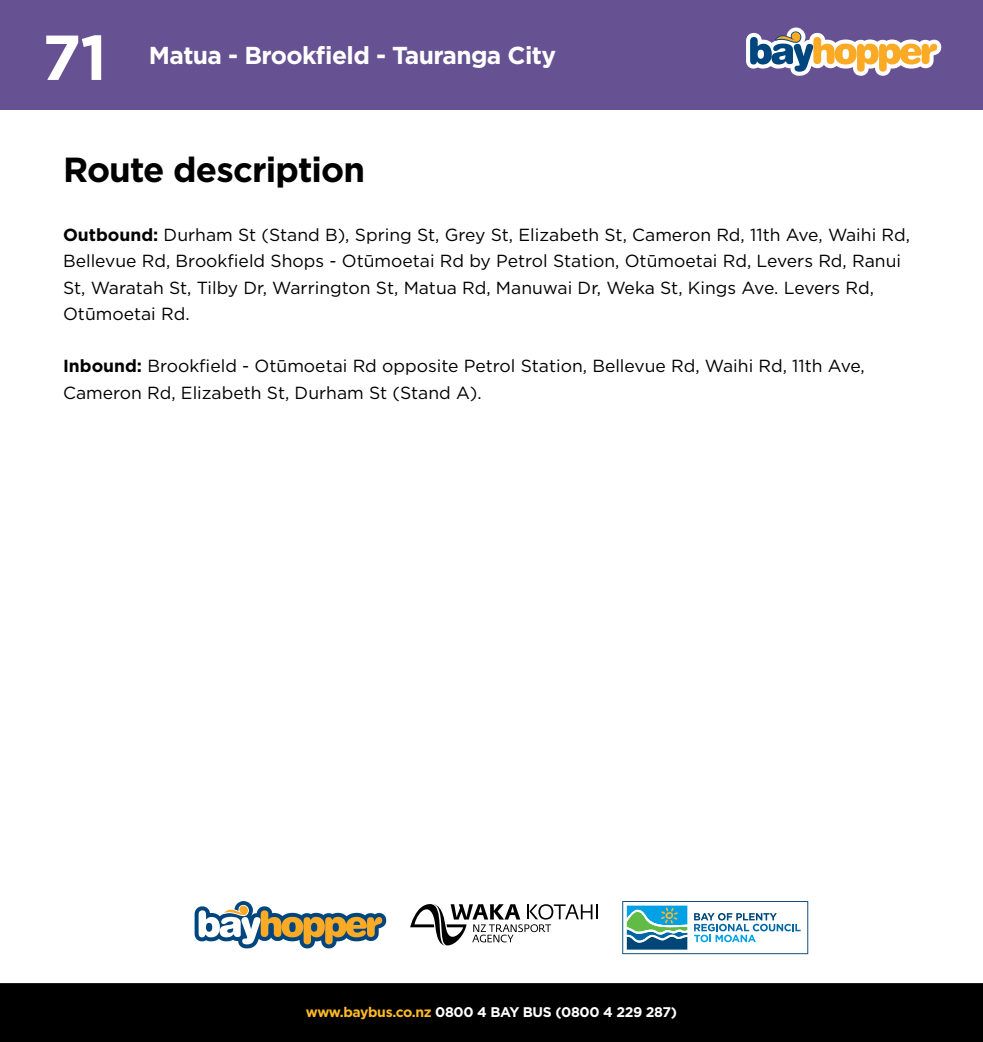
<style>
.page{position:relative;width:983px;height:1042px;background:#fff}
.page>*{position:absolute;margin:0;border:0;box-sizing:border-box;transform-origin:0 0}
.t1{font:700 63.35px "Gotham";color:#fff}
.t2{font:700 34.82px "Gotham";letter-spacing:-.025em;color:#000}
.t3{font:700 24.5px "Gotham";letter-spacing:-.025em;color:#fff}
.t4{font:17.5px/26.2px "Gotham";color:#000}
.t5{font:700 14px "Gotham";letter-spacing:-.025em;color:#fff}
.s1{font-weight:700}
.s2{color:#fdb927}
</style>
<div class="page">
<div style="left:0;top:0;width:982px;height:109px;background:#665192"></div>
<svg style="left:746px;top:27px;width:194px;height:49px"></svg>
<div style="left:0;top:978px;width:982px;height:64px;background:#000"></div>
<div style="left:0;top:974px;width:982px;height:9px;background:#fff"></div>
<svg style="left:194px;top:901px;width:192px;height:47px"></svg>
<svg style="left:622px;top:901px;width:186px;height:53px"></svg>
<svg style="left:410px;top:904px;width:188px;height:42px"></svg>
<h1 class="t1" style="left:42px;top:15px;width:67px">71</h1>
<h3 class="t3" style="left:149px;top:39px;width:408px">Matua - Brookfield - Tauranga City</h3>
<h2 class="t2" style="left:63px;top:147px;width:303px">Route description</h2>
<p class="t4" style="left:63px;top:221px;width:848px"><span class="s1">Outbound:</span> Durham St (Stand B), Spring St, Grey St, Elizabeth St, Cameron Rd, 11th Ave, Waihi Rd, Bellevue Rd, Brookfield Shops - Otūmoetai Rd by Petrol Station, Otūmoetai Rd, Levers Rd, Ranui St, Waratah St, Tilby Dr, Warrington St, Matua Rd, Manuwai Dr, Weka St, Kings Ave. Levers Rd, Otūmoetai Rd.</p>
<p class="t4" style="left:63px;top:353px;width:803px"><span class="s1">Inbound:</span> Brookfield - Otūmoetai Rd opposite Petrol Station, Bellevue Rd, Waihi Rd, 11th Ave,<br>Cameron Rd, Elizabeth St, Durham St (Stand A).</p>
<p class="t5" style="left:306px;top:1003px;width:373px"><span class="s2">www.baybus.co.nz</span> 0800 4 BAY BUS (0800 4 229 287)</p>
</div>
